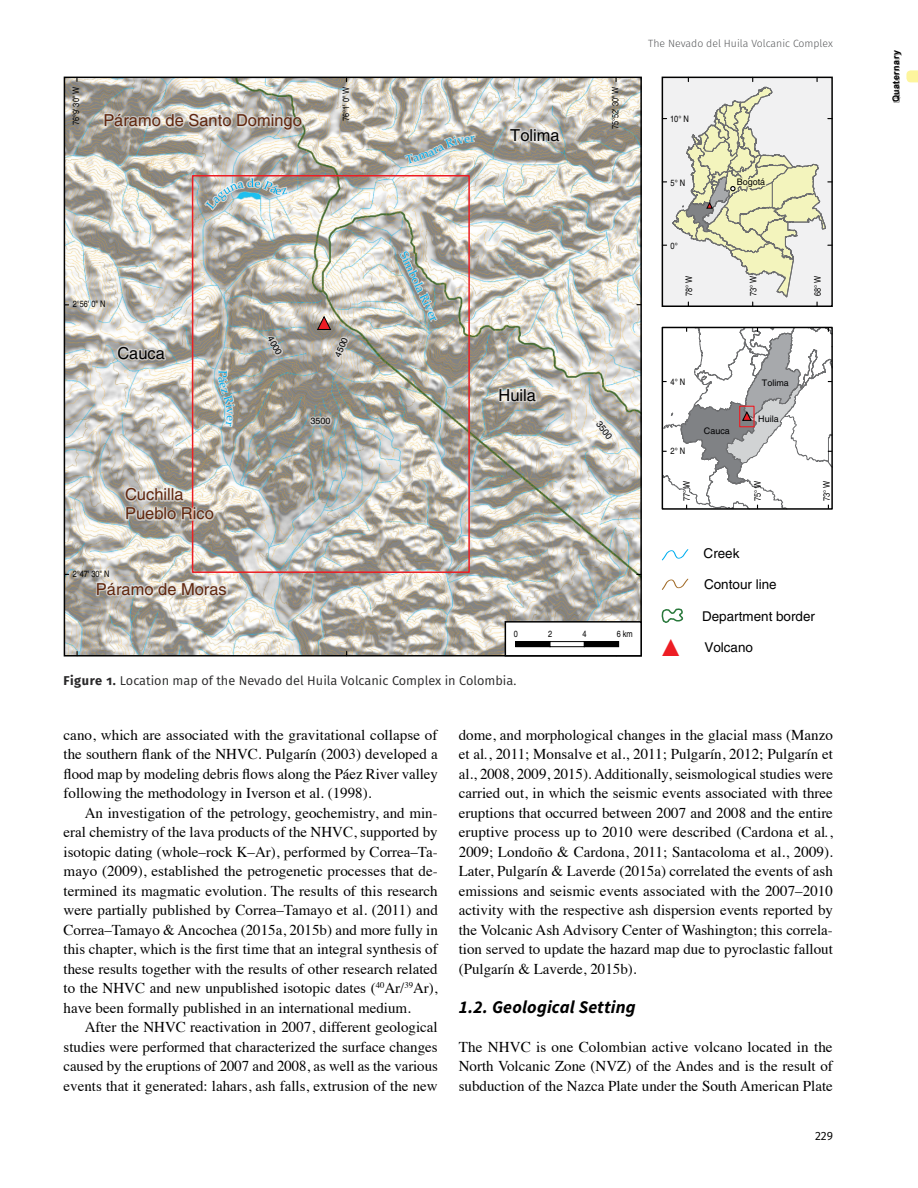
<style>
.page{position:relative;width:918px;height:1188px;background:#fff}
.page>*{position:absolute;margin:0;border:0;box-sizing:border-box;transform-origin:0 0}
.t1{font:30.6px "ESRI Default Marker";color:#ed1d24;scale:.9 1}
.t2{font:italic 700 18px "Source Sans Pro";letter-spacing:.01em;color:#000}
.t3{font:16.5px/19px "Helvetica";color:#60260d}
.t4{font:16.5px "Helvetica";color:#000}
.t5{font:15px/19.5px "Times";color:#000;text-align:justify}
.t6{font:13.5px "Helvetica";color:#000001}
.t7{font:12.75px "Fira Sans";color:#292829}
.t8{font:12px "Book Antiqua";color:#00aeef}
.t9{font:12px "Fira Sans";color:#000}
.t10{font:300 10.5px "Fira Sans";color:#58595b}
.t11{font:condensed 9.15px "Helvetica";color:#000}
.t12{font:700 9.15px "Arial";letter-spacing:.05em;color:#000}
.t13{font:condensed 9px "Helvetica";color:#000}
.t14{font:9px "Helvetica";color:#000}
.t15{font:9px "Helvetica";color:#000001}
.s1{color:#f3f4bd}
.s2{font-weight:700}
.s3{font-style:italic}
</style>
<div class="page">
<div style="left:893px;top:52px;width:9px;height:51px;background:#000;opacity:.35"></div>
<svg style="left:906px;top:70px;width:12px;height:12px"></svg>
<img style="left:66px;top:79px;width:574px;height:576px">
<div style="left:192px;top:175px;width:278px;height:398px;border:1px solid #ed1d24"></div>
<img style="left:443px;top:135px;width:33px;height:14px">
<img style="left:246px;top:177px;width:43px;height:19px">
<img style="left:206px;top:178px;width:81px;height:31px">
<img style="left:399px;top:251px;width:25px;height:43px">
<img style="left:218px;top:369px;width:13px;height:26px">
<img style="left:595px;top:419px;width:18px;height:21px">
<img style="left:309px;top:416px;width:23px;height:10px">
<img style="left:334px;top:336px;width:15px;height:22px">
<img style="left:267px;top:336px;width:16px;height:20px">
<img style="left:188px;top:113px;width:45px;height:15px">
<img style="left:124px;top:487px;width:61px;height:15px">
<img style="left:96px;top:581px;width:59px;height:15px">
<img style="left:117px;top:345px;width:49px;height:16px">
<img style="left:509px;top:128px;width:52px;height:15px">
<img style="left:498px;top:387px;width:39px;height:15px">
<svg style="left:317px;top:316px;width:15px;height:14px"></svg>
<div style="left:505px;top:622px;width:136px;height:34px;background:#fff"></div>
<div style="left:505px;top:621px;width:137px;height:36px;border:1px solid #000"></div>
<div style="left:516px;top:642px;width:34px;height:5px;background:#000"></div>
<div style="left:516px;top:641px;width:34px;height:6px;border:1px solid #000"></div>
<div style="left:550px;top:641px;width:35px;height:6px;border:1px solid #000"></div>
<div style="left:584px;top:642px;width:35px;height:5px;background:#000"></div>
<div style="left:584px;top:641px;width:35px;height:6px;border:1px solid #000"></div>
<svg style="left:662px;top:77px;width:170px;height:229px"></svg>
<svg style="left:662px;top:327px;width:171px;height:182px"></svg>
<svg style="left:661px;top:549px;width:28px;height:12px"></svg>
<svg style="left:661px;top:578px;width:28px;height:12px"></svg>
<svg style="left:661px;top:608px;width:23px;height:15px"></svg>
<svg style="left:405px;top:136px;width:70px;height:28px;background:#c3c1b9"></svg>
<svg style="left:219px;top:370px;width:16px;height:56px"></svg>
<p class="t13" style="left:70px;top:125px;width:40px;rotate:-90deg">76°9' 30" W</p>
<p class="t3" style="left:103px;top:112px;width:200px">Páramo de Santo Domingo</p>
<p class="t13" style="left:340px;top:121px;width:36px;rotate:-90deg">76°1' 0" W</p>
<p class="t4" style="left:510px;top:126px;width:51px">Tolima</p>
<p class="t13" style="left:610px;top:129px;width:44px;rotate:-90deg">75°52' 30" W</p>
<p class="t10" style="left:648px;top:35px;width:186px">The Nevado del Huila Volcanic Complex</p>
<p class="t13" style="left:670px;top:113px;width:20px">10° N</p>
<p class="t13" style="left:671px;top:177px;width:16px">5° N</p>
<p class="t14" style="left:737px;top:177px;width:30px"><span class="s1">B</span>ogotá</p>
<p class="t13" style="left:73px;top:298px;width:34px">2°56' 0" N</p>
<p class="t4" style="left:117px;top:344px;width:49px">Cauca</p>
<p class="t3" style="left:125px;top:486px;width:90px">Cuchilla<br>Pueblo Rico</p>
<p class="t13" style="left:73px;top:568px;width:38px">2°47' 30" N</p>
<p class="t3" style="left:96px;top:580px;width:132px">Páramo de Moras</p>
<p class="t14" style="left:275px;top:334px;width:21px;rotate:61deg">4000</p>
<p class="t14" style="left:332px;top:354px;width:22px;rotate:-66deg">4500</p>
<p class="t14" style="left:311px;top:416px;width:21px">3500</p>
<p class="t8" style="left:411px;top:249px;width:76px;rotate:65deg">Símbola River</p>
<p class="t4" style="left:499px;top:385px;width:39px">Huila</p>
<p class="t14" style="left:603px;top:419px;width:22px;rotate:53deg">3500</p>
<p class="t13" style="left:514px;top:628px;width:6px">0</p>
<p class="t13" style="left:548px;top:628px;width:6px">2</p>
<p class="t13" style="left:582px;top:628px;width:6px">4</p>
<p class="t13" style="left:617px;top:628px;width:17px">6 km</p>
<p class="t7" style="left:64px;top:671px;width:454px"><span class="s2">Figure 1.</span> Location map of the Nevado del Huila Volcanic Complex in Colombia.</p>
<p class="t13" style="left:671px;top:240px;width:9px">0°</p>
<p class="t11" style="left:683px;top:296px;width:22px;rotate:-90deg">78° W</p>
<p class="t11" style="left:747px;top:296px;width:22px;rotate:-90deg">73° W</p>
<p class="t11" style="left:812px;top:296px;width:22px;rotate:-90deg">68° W</p>
<p class="t13" style="left:671px;top:376px;width:16px">4° N</p>
<p class="t13" style="left:671px;top:445px;width:16px">2° N</p>
<p class="t15" style="left:704px;top:425px;width:27px">Cauca</p>
<p class="t15" style="left:762px;top:378px;width:28px">Tolima</p>
<p class="t15" style="left:758px;top:413px;width:22px">Huila</p>
<p class="t11" style="left:681px;top:501px;width:22px;rotate:-90deg">77° W</p>
<p class="t11" style="left:752px;top:501px;width:22px;rotate:-90deg">75° W</p>
<p class="t11" style="left:821px;top:501px;width:22px;rotate:-90deg">73° W</p>
<p class="t6" style="left:704px;top:546px;width:37px">Creek</p>
<p class="t6" style="left:704px;top:577px;width:74px">Contour line</p>
<p class="t6" style="left:702px;top:608px;width:115px">Department border</p>
<h1 class="t1" style="left:661px;top:627px;width:23px">#</h1>
<p class="t6" style="left:704px;top:640px;width:50px">Volcano</p>
<p class="t5" style="left:64px;top:723px;width:376px">cano, which are associated with the gravitational collapse of the southern flank of the NHVC. Pulgarín (2003) developed a flood map by modeling debris flows along the Páez River valley following the methodology in Iverson et al. (1998).</p>
<p class="t5" style="left:64px;top:801px;width:376px;text-indent:21px">An investigation of the petrology, geochemistry, and min&shy;eral chemistry of the lava products of the NHVC, supported by isotopic dating (whole–rock K–Ar), performed by Correa–Ta&shy;mayo (2009), established the petrogenetic processes that de&shy;termined its magmatic evolution. The results of this research were partially published by Correa–Tamayo et al. (2011) and Correa–Tamayo &amp; Ancochea (2015a, 2015b) and more fully in this chapter, which is the first time that an integral synthesis of these results together with the results of other research related to the NHVC and new unpublished isotopic dates (<sup>40</sup>Ar/<sup>39</sup>Ar), have been formally published in an international medium.</p>
<p class="t5" style="left:64px;top:1016px;width:376px;text-indent:21px">After the NHVC reactivation in 2007, different geological studies were performed that characterized the surface changes caused by the eruptions of 2007 and 2008, as well as the various events that it generated: lahars, ash falls, extrusion of the new</p>
<p class="t5" style="left:459px;top:723px;width:376px">dome, and morphological changes in the glacial mass (Manzo et al<span class="s3">.</span>, 2011; Monsalve et al., 2011; Pulgarín, 2012; Pulgarín et al., 2008, 2009, 2015). Additionally, seismological studies were carried out, in which the seismic events associated with three eruptions that occurred between 2007 and 2008 and the entire eruptive process up to 2010 were described (Cardona et al<span class="s3">.</span>, 2009; Londoño &amp; Cardona, 2011; Santacoloma et al., 2009).<br>Later, Pulgarín &amp; Laverde (2015a) correlated the events of ash emissions and seismic events associated with the 2007–2010 activity with the respective ash dispersion events reported by the Volcanic Ash Advisory Center of Washington; this correla&shy;tion served to update the hazard map due to pyroclastic fallout (Pulgarín &amp; Laverde, 2015b).</p>
<p class="t2" style="left:459px;top:995px;width:178px">1.2. Geological Setting</p>
<p class="t5" style="left:459px;top:1035px;width:376px">The NHVC is one Colombian active volcano located in the North Volcanic Zone (NVZ) of the Andes and is the result of subduction of the Nazca Plate under the South American Plate</p>
<p class="t9" style="left:815px;top:1127px;width:19px">229</p>
<p class="t12" style="left:890px;top:102px;width:54px;rotate:-90deg">Quaternary</p>
</div>
